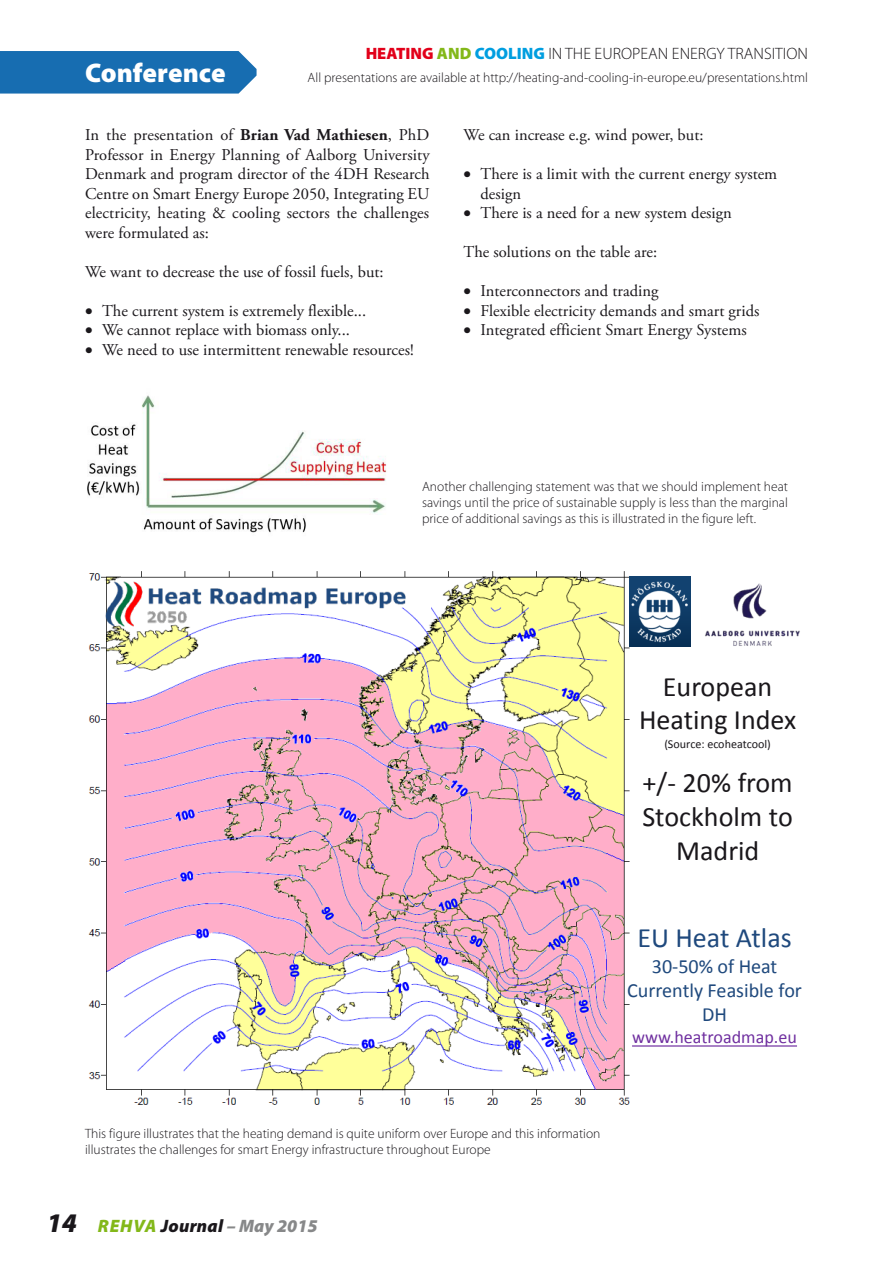
<style>
.page{position:relative;width:893px;height:1263px;background:#fff}
.page>*{position:absolute;margin:0;border:0;box-sizing:border-box;transform-origin:0 0}
.t1{font:28.05px/33.8px "Calibri";color:#1a171b;text-align:center}
.t2{font:28.05px "Calibri";color:#1f497d}
.t3{font:900 27px "Myriad Pro";color:#fff}
.t4{font:20.1px/24.2px "Calibri";color:#1f497d;text-align:center}
.t5{font:italic 900 18px "Myriad Pro";letter-spacing:.015em;color:#878889}
.t6{font:18px "Calibri";color:#7030a0}
.t7{font:16.5px/19.5px "Adobe Garamond Pro";color:#1a171b;text-align:justify}
.t8{font:300 16.5px "Myriad Pro";color:#1a171b}
.t9{font:300 13.5px/16.2px "Myriad Pro";color:#1a171b;text-align:justify}
.t10{font:12px "Calibri";color:#1a171b}
.s1{font-weight:900;color:#e2001a}
.s2{font-weight:900;color:#83b819}
.s3{font-weight:900;color:#009ee0}
.s4{font-weight:700}
.s5{font-size:27px;color:#1a171b}
.s6{color:#83b819}
.s7{color:#1a171b}
</style>
<div class="page">
<img style="left:87px;top:395px;width:299px;height:138px">
<img style="left:88px;top:571px;width:547px;height:534px">
<svg style="left:632px;top:1045px;width:165px;height:1px"></svg>
<img style="left:705px;top:583px;width:95px;height:63px">
<img style="left:103px;top:578px;width:322px;height:53px">
<img style="left:629px;top:576px;width:62px;height:70px">
<div style="left:0;top:51px;width:257px;height:43px;background:#176db1"></div>
<h2 class="t3" style="left:85px;top:54px;width:142px">Conference</h2>
<p class="t8" style="left:366px;top:44px;width:444px"><span class="s1">HEATING</span> <span class="s2">AND</span> <span class="s3">COOLING</span> IN THE EUROPEAN ENERGY TRANSITION</p>
<p class="t9" style="left:308px;top:69px;width:502px">All presentations are available at http://heating-and-cooling-in-europe.eu/presentations.html</p>
<p class="t7" style="left:85px;top:126px;width:346px">In the presentation of <span class="s4">Brian Vad Mathiesen</span>, PhD Professor in Energy Planning of Aalborg University Denmark and program director of the 4DH Research Centre on Smart Energy Europe 2050, Integrating EU electricity, heating &amp; cooling sectors the challenges were formulated as:</p>
<p class="t7" style="left:85px;top:262px;width:300px">We want to decrease the use of fossil fuels, but:</p>
<p class="t7" style="left:85px;top:301px;width:283px">• The current system is extremely flexible...</p>
<p class="t7" style="left:85px;top:321px;width:266px">• We cannot replace with biomass only...</p>
<p class="t7" style="left:85px;top:340px;width:330px">• We need to use intermittent renewable resources!</p>
<p class="t7" style="left:463px;top:126px;width:241px">We can increase e.g. wind power, but:</p>
<p class="t7" style="left:480px;top:165px;width:298px;text-indent:-17px">• There is a limit with the current energy system design</p>
<p class="t7" style="left:463px;top:204px;width:270px">• There is a need for a new system design</p>
<p class="t7" style="left:463px;top:243px;width:195px">The solutions on the table are:</p>
<p class="t7" style="left:463px;top:282px;width:196px">• Interconnectors and trading</p>
<p class="t7" style="left:463px;top:301px;width:297px">• Flexible electricity demands and smart grids</p>
<p class="t7" style="left:463px;top:321px;width:285px">• Integrated efficient Smart Energy Systems</p>
<p class="t9" style="left:422px;top:478px;width:367px">Another challenging statement was that we should implement heat savings until the price of sustainable supply is less than the marginal price of additional savings as this is illustrated in the figure left.</p>
<h1 class="t1" style="left:639px;top:669px;width:159px">European<br>Heating Index</h1>
<p class="t10" style="left:664px;top:737px;width:108px">(Source: ecoheatcool)</p>
<h1 class="t1" style="left:642px;top:766px;width:152px">+/- 20% from<br>Stockholm to<br>Madrid</h1>
<h1 class="t2" style="left:637px;top:920px;width:156px">EU Heat Atlas</h1>
<p class="t4" style="left:627px;top:954px;width:176px">30-50% of Heat<br>Currently Feasible for<br>DH</p>
<p class="t6" style="left:632px;top:1026px;width:166px">www.heatroadmap.eu</p>
<p class="t9" style="left:85px;top:1125px;width:517px">This figure illustrates that the heating demand is quite uniform over Europe and this information illustrates the challenges for smart Energy infrastructure throughout Europe</p>
<p class="t5" style="left:47px;top:1214px;width:272px"><span class="s5">14</span> <span class="s6">REHVA</span> <span class="s7">Journal</span> – May 2015</p>
</div>
